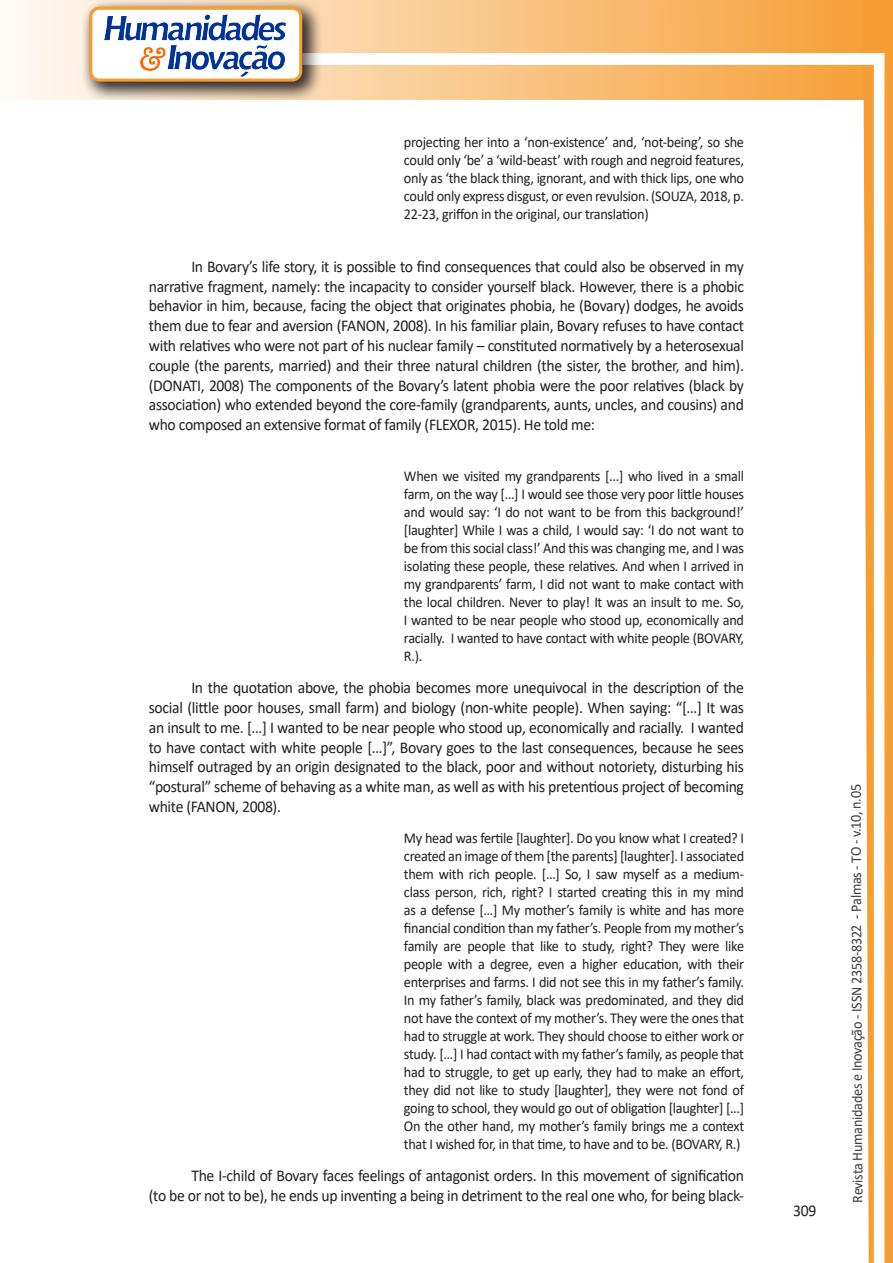
<style>
.page{position:relative;width:893px;height:1263px;background:#fff}
.page>*{position:absolute;margin:0;border:0;box-sizing:border-box;transform-origin:0 0}
.texto{font:16.5px/19.8px "Calibri";letter-spacing:-.02em;color:#231f20;text-align:justify;scale:.95 1}
.citacao{font:15px/18px "Calibri";letter-spacing:-.02em;color:#231f20;text-align:justify;scale:.95 1}
.t1{font:15px "Calibri";letter-spacing:-.025em;color:#3e3e3f;scale:.95 1}
</style>
<div class="page">
<svg style="left:5px;top:0;width:858px;height:100px;background:#f9c484"></svg>
<div style="left:302px;top:53px;width:582px;height:12px;background:#fff;border:2px solid #fff"></div>
<svg style="left:863px;top:0;width:30px;height:1263px"></svg>
<div style="left:81px;top:0;width:241px;height:102px;background:#231f20;opacity:.75"></div>
<div style="left:91px;top:8px;width:210px;height:72px;background:#fff;border-radius:9px"></div>
<img style="left:104px;top:14px;width:181px;height:62px">
<div style="left:89px;top:7px;width:213px;height:75px;border:3px solid #f69e34;border-radius:9px"></div>
<p class="citacao" style="left:404px;top:133px;width:359px">projecting her into a ‘non-existence’ and, ‘not-being’, so she could only ‘be’ a ‘wild-beast’ with rough and negroid features, only as ‘the black thing, ignorant, and with thick lips, one who could only express disgust, or even revulsion. (SOUZA, 2018, p.<br>22-23, griffon in the original, our translation)</p>
<p class="texto" style="left:149px;top:256px;width:628px;text-indent:43px">In Bovary’s life story, it is possible to find consequences that could also be observed in my narrative fragment, namely: the incapacity to consider yourself black. However, there is a phobic behavior in him, because, facing the object that originates phobia, he (Bovary) dodges, he avoids them due to fear and aversion (FANON, 2008). In his familiar plain, Bovary refuses to have contact with relatives who were not part of his nuclear family – constituted normatively by a heterosexual couple (the parents, married) and their three natural children (the sister, the brother, and him). (DONATI, 2008) The components of the Bovary’s latent phobia were the poor relatives (black by association) who extended beyond the core-family (grandparents, aunts, uncles, and cousins) and who composed an extensive format of family (FLEXOR, 2015). He told me:</p>
<p class="citacao" style="left:404px;top:466px;width:360px">When we visited my grandparents [...] who lived in a small farm, on the way […] I would see those very poor little houses and would say: ‘I do not want to be from this background!’ [laughter] While I was a child, I would say: ‘I do not want to be from this social class!’ And this was changing me, and I was isolating these people, these relatives. And when I arrived in my grandparents’ farm, I did not want to make contact with the local children. Never to play! It was an insult to me. So, I wanted to be near people who stood up, economically and racially. I wanted to have contact with white people (BOVARY, R.).</p>
<p class="texto" style="left:149px;top:677px;width:628px;text-indent:43px">In the quotation above, the phobia becomes more unequivocal in the description of the social (little poor houses, small farm) and biology (non-white people). When saying: “[…] It was an insult to me. […] I wanted to be near people who stood up, economically and racially. I wanted to have contact with white people […]”, Bovary goes to the last consequences, because he sees himself outraged by an origin designated to the black, poor and without notoriety, disturbing his “postural” scheme of behaving as a white man, as well as with his pretentious project of becoming white (FANON, 2008).</p>
<p class="citacao" style="left:404px;top:828px;width:360px">My head was fertile [laughter]. Do you know what I created? I created an image of them [the parents] [laughter]. I associated them with rich people. […] So, I saw myself as a medium&shy;class person, rich, right? I started creating this in my mind as a defense […] My mother’s family is white and has more financial condition than my father’s. People from my mother’s family are people that like to study, right? They were like people with a degree, even a higher education, with their enterprises and farms. I did not see this in my father’s family.<br>In my father’s family, black was predominated, and they did not have the context of my mother’s. They were the ones that had to struggle at work. They should choose to either work or study. […] I had contact with my father’s family, as people that had to struggle, to get up early, they had to make an effort, they did not like to study [laughter], they were not fond of going to school, they would go out of obligation [laughter] […] On the other hand, my mother’s family brings me a context that I wished for, in that time, to have and to be. (BOVARY, R.)</p>
<p class="texto" style="left:149px;top:1166px;width:628px;text-align:right">The I-child of Bovary faces feelings of antagonist orders. In this movement of signification<br>(to be or not to be), he ends up inventing a being in detriment to the real one who, for being black-</p>
<p class="texto" style="left:793px;top:1200px;width:26px">309</p>
<p class="t1" style="left:846px;top:1203px;width:442px;rotate:-90deg">Revista Humanidades e Inovação - ISSN 2358-8322 - Palmas - TO - v.10, n.05</p>
</div>
